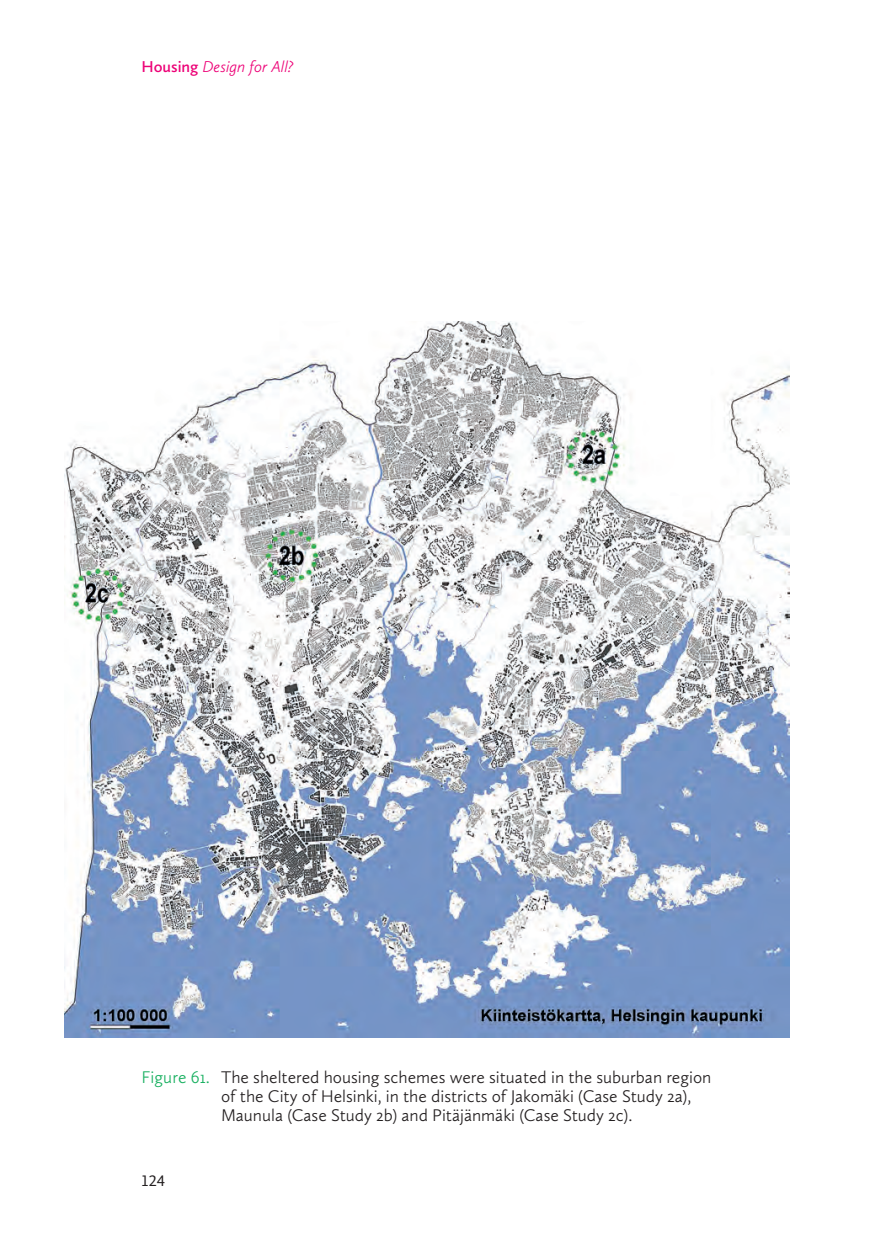
<style>
.page{position:relative;width:874px;height:1241px;background:#fff}
.page>*{position:absolute;margin:0;border:0;box-sizing:border-box;transform-origin:0 0}
.t1{font:300 17.5px/19.2px "Calluna Sans";color:#231f20}
.t2{font:italic 300 16.28px "Calluna Sans";color:#ed0277}
.t3{font:15.75px "Calluna Sans";color:#231f20}
.s1{font-weight:600;font-style:normal}
.s2{color:#18b060}
</style>
<div class="page">
<img style="left:65px;top:321px;width:724px;height:716px">
<p class="t2" style="left:141px;top:57px;width:153px"><span class="s1">Housing</span> Design for All?</p>
<p class="t1" style="left:221px;top:1068px;width:491px;text-indent:-79px"><span class="s2">Figure 61.</span> The sheltered housing schemes were situated in the suburban region of the City of Helsinki, in the districts of Jakomäki (Case Study 2a),<br>Maunula (Case Study 2b) and Pitäjänmäki (Case Study 2c).</p>
<p class="t3" style="left:142px;top:1174px;width:25px">124</p>
</div>
